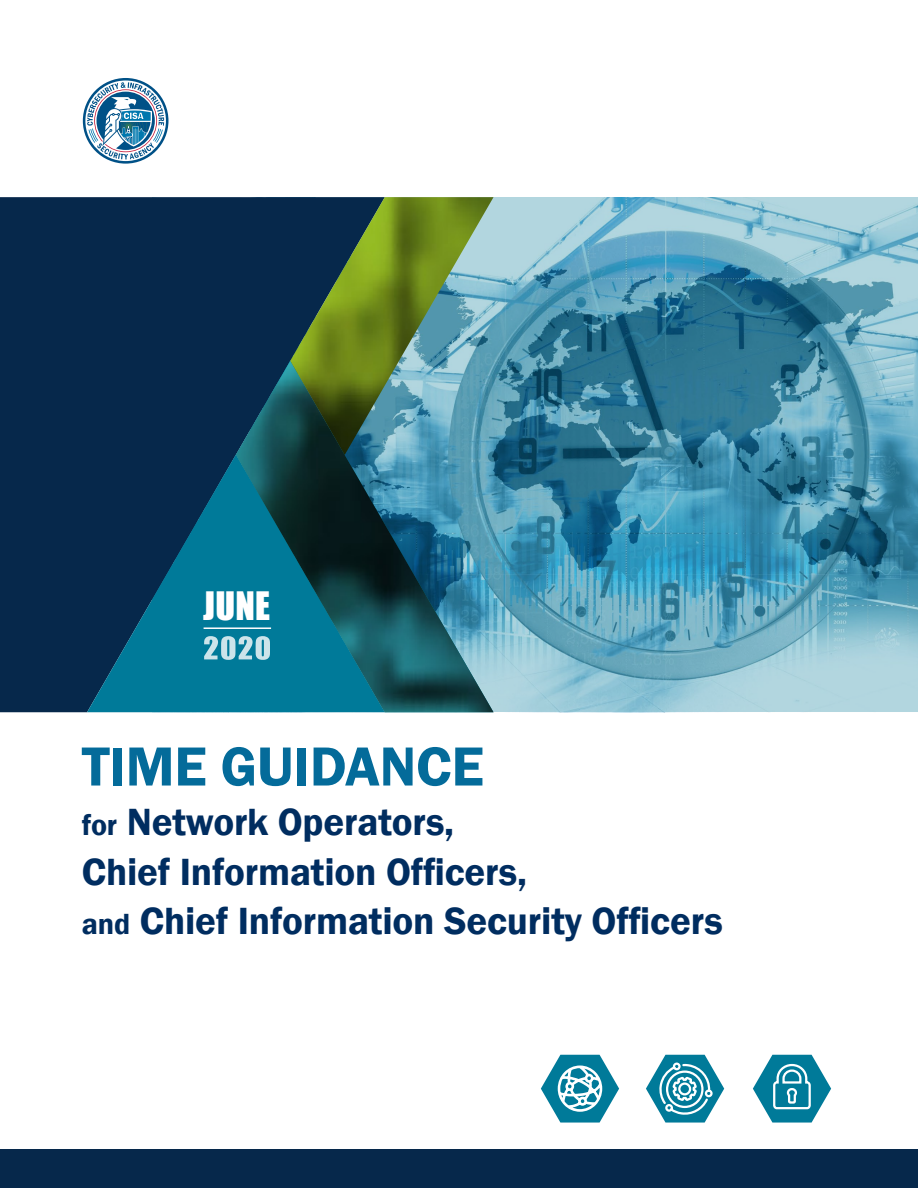
<style>
.page{position:relative;width:918px;height:1188px;background:#fff}
.page>*{position:absolute;margin:0;border:0;box-sizing:border-box;transform-origin:0 0}
.t1{font:600 57px "Franklin Gothic";letter-spacing:-.005em;color:#046b9a}
.t2{font:600 39px/49.5px "Franklin Gothic";letter-spacing:-.005em;color:#002d60}
.t3{font:36px "Impact";color:#fff}
.s1{font-size:30px}
</style>
<div class="page">
<svg style="left:494px;top:197px;width:424px;height:515px;background:#5b9db5"></svg>
<div style="left:0;top:197px;width:290px;height:515px;background:#06284b"></div>
<svg style="left:87px;top:454px;width:149px;height:258px;background:#034f71"></svg>
<img style="left:236px;top:361px;width:258px;height:351px">
<img style="left:290px;top:197px;width:204px;height:258px">
<hr style="left:204px;top:627px;width:67px;height:2px;background:#fff">
<svg style="left:83px;top:78px;width:85px;height:86px"></svg>
<svg style="left:204px;top:636px;width:66px;height:24px;background:#7cbaca"></svg>
<div style="left:0;top:1150px;width:917px;height:38px;background:#06284b"></div>
<svg style="left:753px;top:1055px;width:78px;height:68px"></svg>
<svg style="left:541px;top:1055px;width:78px;height:68px"></svg>
<svg style="left:646px;top:1055px;width:78px;height:68px"></svg>
<p class="t3" style="left:203px;top:578px;width:69px">JUNE</p>
<p class="t1" style="left:82px;top:731px;width:404px">TIME GUIDANCE</p>
<p class="t2" style="left:82px;top:798px;width:643px"><span class="s1">for</span> Network Operators,<br>Chief Information Officers,<br><span class="s1">and</span> Chief Information Security Officers</p>
</div>
